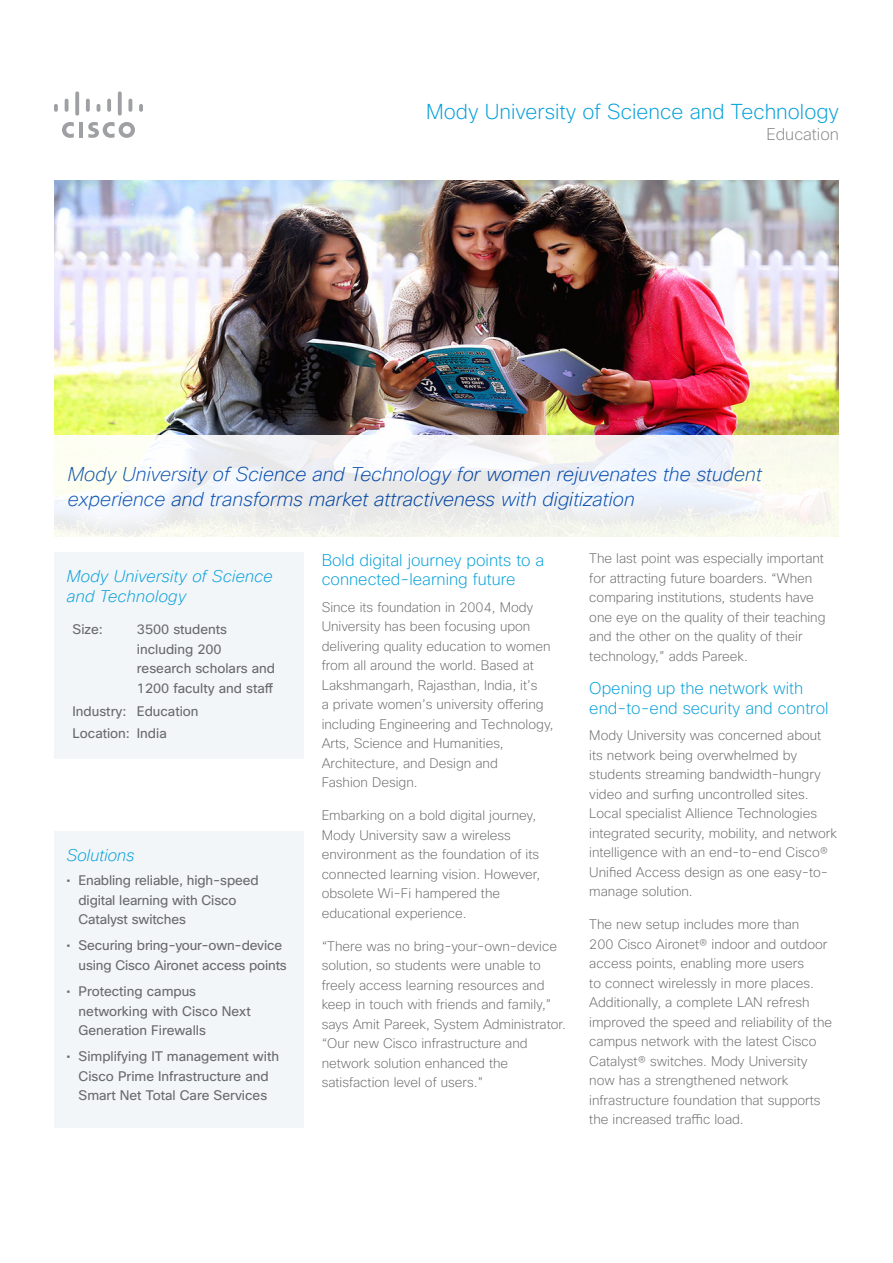
<style>
.page{position:relative;width:893px;height:1263px;background:#fff}
.page>*{position:absolute;margin:0;border:0;box-sizing:border-box;transform-origin:0 0}
.t1{font:200 21px "Cisco Sans";color:#049fd9}
.t2{font:italic 200 19.5px/25.5px "Cisco Sans TT";color:#004baf}
.Subhead_02{font:200 16.5px/19.8px "Cisco Sans";color:#049fd9}
.SubHead_01{font:italic 200 16.5px/19.8px "Cisco Sans TT";letter-spacing:.01em;color:#049fd9}
.t3{font:200 16.5px "Cisco Sans";color:#858688}
.Body{font:200 13.5px/19.5px "Cisco Sans";color:#696a6b}
.Body_copy{font:13.5px/19.5px "Cisco Sans";color:#696a6b}
</style>
<div class="page">
<hr style="left:79px;top:122px;width:4px;height:16px;background:#9ea0a3">
<svg style="left:62px;top:122px;width:12px;height:16px"></svg>
<svg style="left:88px;top:122px;width:47px;height:16px"></svg>
<svg style="left:54px;top:104px;width:4px;height:8px"></svg>
<svg style="left:65px;top:99px;width:4px;height:13px"></svg>
<svg style="left:75px;top:91px;width:4px;height:25px"></svg>
<svg style="left:86px;top:99px;width:4px;height:13px"></svg>
<svg style="left:97px;top:104px;width:3px;height:8px"></svg>
<svg style="left:107px;top:99px;width:4px;height:13px"></svg>
<svg style="left:118px;top:91px;width:4px;height:25px"></svg>
<svg style="left:128px;top:99px;width:4px;height:13px"></svg>
<svg style="left:139px;top:104px;width:4px;height:8px"></svg>
<img style="left:54px;top:180px;width:785px;height:255px">
<div style="left:54px;top:435px;width:785px;height:102px;background:linear-gradient(to right,#f2f3f4,#f3f4f2)"></div>
<div style="left:54px;top:831px;width:250px;height:296px;background:#f3f6f9"></div>
<div style="left:54px;top:552px;width:250px;height:207px;background:#f3f6f9"></div>
<h1 class="t1" style="left:426px;top:98px;width:414px">Mody University of Science and Technology</h1>
<p class="t3" style="left:766px;top:124px;width:74px">Education</p>
<h2 class="t2" style="left:68px;top:461px;width:696px">Mody University of Science and Technology for women rejuvenates the student experience and transforms market attractiveness with digitization</h2>
<p class="SubHead_01" style="left:67px;top:566px;width:208px">Mody University of Science and Technology</p>
<p class="Body_copy" style="left:73px;top:620px;width:32px">Size:</p>
<p class="Body_copy" style="left:137px;top:620px;width:140px">3500 students including 200 research scholars and<br>1200 faculty and staff</p>
<p class="Body_copy" style="left:73px;top:701px;width:55px">Industry:</p>
<p class="Body_copy" style="left:137px;top:701px;width:63px">Education</p>
<p class="Body_copy" style="left:73px;top:724px;width:59px">Location:</p>
<p class="Body_copy" style="left:137px;top:724px;width:31px">India</p>
<p class="SubHead_01" style="left:67px;top:845px;width:69px">Solutions</p>
<p class="Body_copy" style="left:79px;top:871px;width:182px;text-indent:-12px">• Enabling reliable, high-speed digital learning with Cisco<br>Catalyst switches</p>
<p class="Body_copy" style="left:79px;top:936px;width:210px;text-indent:-12px">• Securing bring-your-own-device using Cisco Aironet access points</p>
<p class="Body_copy" style="left:79px;top:982px;width:174px;text-indent:-12px">• Protecting campus networking with Cisco Next<br>Generation Firewalls</p>
<p class="Body_copy" style="left:67px;top:1047px;width:214px;text-align:center">• Simplifying IT management with<br>Cisco Prime Infrastructure and<br>Smart Net Total Care Services</p>
<p class="Subhead_02" style="left:322px;top:550px;width:224px">Bold digital journey points to a connected-learning future</p>
<p class="Body" style="left:322px;top:597px;width:233px">Since its foundation in 2004, Mody University has been focusing upon delivering quality education to women from all around the world. Based at Lakshmangarh, Rajasthan, India, it’s<br>a private women’s university offering including Engineering and Technology, Arts, Science and Humanities, Architecture, and Design and<br>Fashion Design.</p>
<p class="Body" style="left:322px;top:805px;width:220px">Embarking on a bold digital journey,<br>Mody University saw a wireless environment as the foundation of its connected learning vision. However, obsolete Wi-Fi hampered the educational experience.</p>
<p class="Body" style="left:322px;top:936px;width:246px">“There was no bring-your-own-device solution, so students were unable to freely access learning resources and keep in touch with friends and family,” says Amit Pareek, System Administrator. “Our new Cisco infrastructure and network solution enhanced the satisfaction level of users.”</p>
<p class="Body" style="left:589px;top:549px;width:238px">The last point was especially important for attracting future boarders. “When comparing institutions, students have one eye on the quality of their teaching and the other on the quality of their technology,” adds Pareek.</p>
<p class="Subhead_02" style="left:589px;top:678px;width:241px">Opening up the network with end-to-end security and control</p>
<p class="Body" style="left:589px;top:725px;width:249px">Mody University was concerned about its network being overwhelmed by students streaming bandwidth-hungry video and surfing uncontrolled sites.<br>Local specialist Allience Technologies integrated security, mobility, and network intelligence with an end-to-end Cisco® Unified Access design as one easy-to&shy;manage solution.</p>
<p class="Body" style="left:589px;top:914px;width:244px">The new setup includes more than<br>200 Cisco Aironet® indoor and outdoor access points, enabling more users<br>to connect wirelessly in more places.<br>Additionally, a complete LAN refresh improved the speed and reliability of the campus network with the latest Cisco Catalyst® switches. Mody University now has a strengthened network infrastructure foundation that supports the increased traffic load.</p>
</div>
